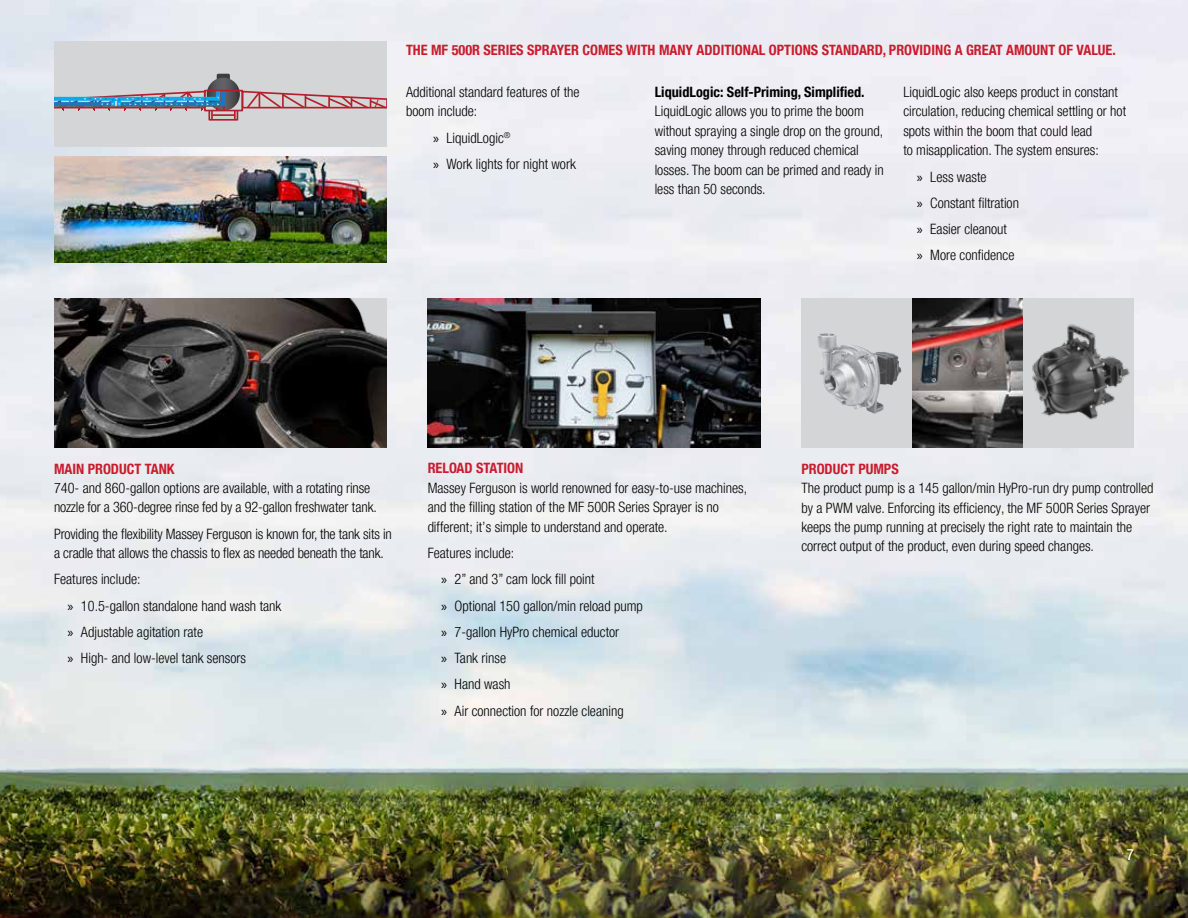
<style>
.page{position:relative;width:1188px;height:918px;background:#fff}
.page>*{position:absolute;margin:0;border:0;box-sizing:border-box;transform-origin:0 0}
.t1{font:300 condensed 15px "Helvetica Neue LT Pro";color:#fff}
.t2{font:300 condensed 14.25px/19.5px "Helvetica Neue LT Pro";color:#000}
.t3{font:700 condensed 14.25px "Helvetica Neue LT Pro";color:#c91c2d}
.t4{font:700 condensed 14.25px "Helvetica Neue LT Pro";color:#000}
.s1{font-family:"Myriad Pro";font-weight:400;font-stretch:normal}
</style>
<div class="page">
<img style="left:0;top:0;width:1188px;height:918px">
<div style="left:54px;top:42px;width:333px;height:105px;background:#d4d5d7"></div>
<div style="left:217px;top:74px;width:13px;height:9px;background:#3e3e3e;border-radius:2px"></div>
<svg style="left:207px;top:78px;width:33px;height:33px"></svg>
<hr style="left:213px;top:114px;width:22px;height:2px;background:#b41f2b">
<svg style="left:234px;top:90px;width:153px;height:30px"></svg>
<div style="left:204px;top:90px;width:39px;height:21px;border:2px solid #b41f2b"></div>
<svg style="left:54px;top:88px;width:174px;height:32px"></svg>
<img style="left:54px;top:157px;width:333px;height:105px">
<img style="left:54px;top:298px;width:333px;height:150px">
<img style="left:428px;top:298px;width:332px;height:150px">
<div style="left:801px;top:298px;width:111px;height:150px;background:#d4d5d7"></div>
<img style="left:817px;top:333px;width:85px;height:81px">
<img style="left:912px;top:298px;width:111px;height:150px">
<div style="left:1023px;top:298px;width:111px;height:150px;background:#d4d5d7"></div>
<img style="left:1032px;top:324px;width:98px;height:96px">
<p class="t3" style="left:406px;top:41px;width:711px">THE MF 500R SERIES SPRAYER COMES WITH MANY ADDITIONAL OPTIONS STANDARD, PROVIDING A GREAT AMOUNT OF VALUE.</p>
<p class="t2" style="left:406px;top:82px;width:175px">Additional standard features of the boom include:</p>
<p class="t2" style="left:433px;top:124px;width:144px;line-height:26.2px"><span class="s1">»</span> LiquidLogic<sup>®<br></sup><span class="s1">»</span> Work lights for night work</p>
<p class="t4" style="left:655px;top:83px;width:211px">LiquidLogic: Self-Priming, Simplified.</p>
<p class="t2" style="left:655px;top:101px;width:231px">LiquidLogic allows you to prime the boom without spraying a single drop on the ground, saving money through reduced chemical losses. The boom can be primed and ready in less than 50 seconds.</p>
<p class="t2" style="left:903px;top:82px;width:224px">LiquidLogic also keeps product in constant circulation, reducing chemical settling or hot spots within the boom that could lead<br>to misapplication. The system ensures:</p>
<p class="t2" style="left:917px;top:163px;width:104px;line-height:26.2px"><span class="s1">»</span> Less waste<br><span class="s1">»</span> Constant filtration <span class="s1">»</span> Easier cleanout<br><span class="s1">»</span> More confidence</p>
<p class="t3" style="left:54px;top:460px;width:122px">MAIN PRODUCT TANK</p>
<p class="t2" style="left:54px;top:478px;width:325px">740- and 860-gallon options are available, with a rotating rinse nozzle for a 360-degree rinse fed by a 92-gallon freshwater tank.</p>
<p class="t2" style="left:54px;top:524px;width:339px">Providing the flexibility Massey Ferguson is known for, the tank sits in a cradle that allows the chassis to flex as needed beneath the tank.</p>
<p class="t2" style="left:67px;top:566px;width:215px;line-height:26.2px;text-indent:-13px">Features include:<br><span class="s1">»</span> 10.5-gallon standalone hand wash tank <span class="s1">»</span> Adjustable agitation rate<br><span class="s1">»</span> High- and low-level tank sensors</p>
<p class="t3" style="left:428px;top:460px;width:97px">RELOAD STATION</p>
<p class="t2" style="left:428px;top:478px;width:321px">Massey Ferguson is world renowned for easy-to-use machines, and the filling station of the MF 500R Series Sprayer is no different; it’s simple to understand and operate.</p>
<p class="t2" style="left:441px;top:540px;width:203px;line-height:26.2px;text-indent:-13px">Features include:<br><span class="s1">»</span> 2” and 3” cam lock fill point<br><span class="s1">»</span> Optional 150 gallon/min reload pump <span class="s1">»</span> 7-gallon HyPro chemical eductor<br><span class="s1">»</span> Tank rinse<br><span class="s1">»</span> Hand wash<br><span class="s1">»</span> Air connection for nozzle cleaning</p>
<p class="t3" style="left:801px;top:460px;width:99px">PRODUCT PUMPS</p>
<p class="t2" style="left:801px;top:478px;width:354px">The product pump is a 145 gallon/min HyPro-run dry pump controlled by a PWM valve. Enforcing its efficiency, the MF 500R Series Sprayer keeps the pump running at precisely the right rate to maintain the correct output of the product, even during speed changes.</p>
<p class="t1" style="left:1127px;top:846px;width:9px">7</p>
</div>
